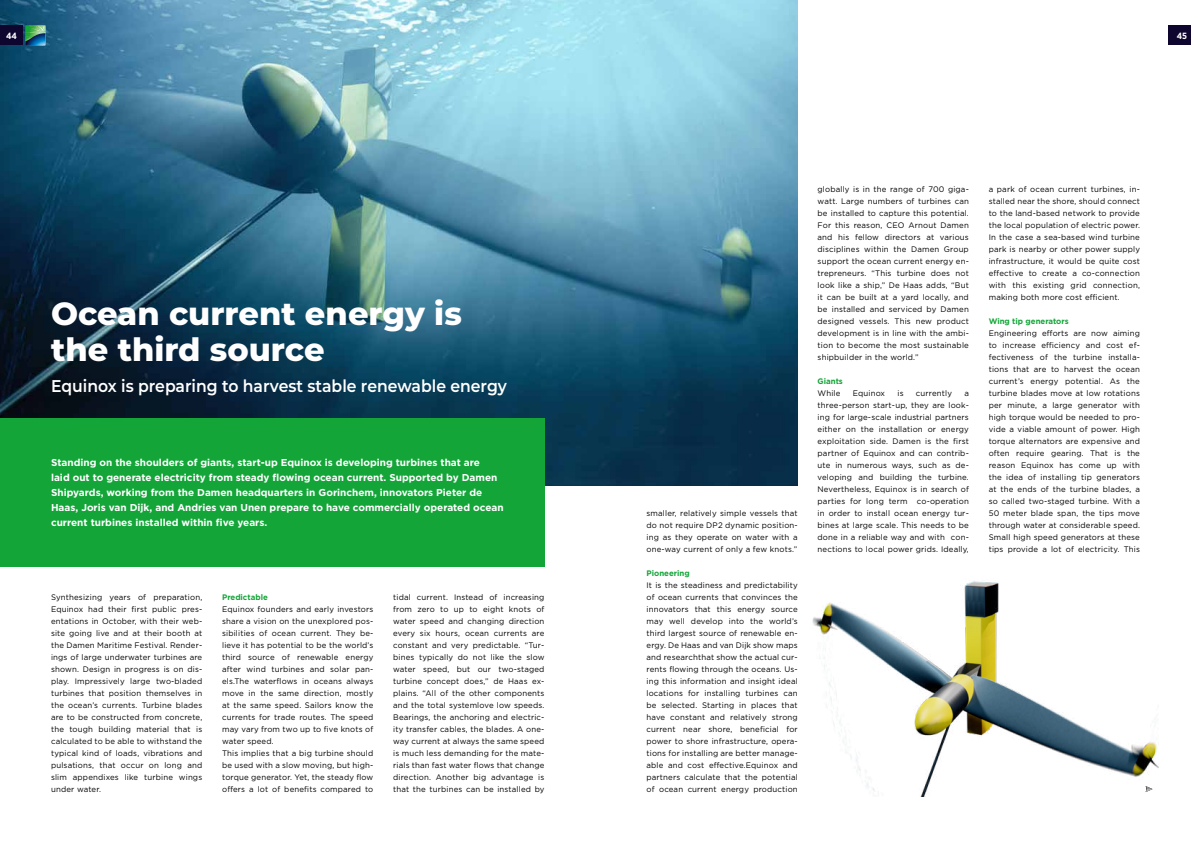
<style>
.page{position:relative;width:1191px;height:842px;background:#fff}
.page>*{position:absolute;margin:0;border:0;box-sizing:border-box;transform-origin:0 0}
.t1{font:800 32px/36px "Montserrat";color:#fff}
.t2{font:600 17px "Montserrat";color:#fff;scale:.92 1}
.t3{font:700 10px/15px "Gotham";color:#fff}
.t4{font:700 9px "Gotham Narrow";color:#fff}
.t5{font:8px/12px "Gotham";letter-spacing:.02em;color:#000;text-align:justify}
.t6{font:700 8px "Gotham";color:#13a538}
</style>
<div class="page">
<img style="left:0;top:0;width:797px;height:485px">
<div style="left:0;top:418px;width:544px;height:148px;background:#13a538"></div>
<div style="left:0;top:26px;width:23px;height:19px;background:#0f062f"></div>
<svg style="left:26px;top:26px;width:20px;height:19px"></svg>
<div style="left:1168px;top:26px;width:23px;height:19px;background:#0f062f"></div>
<img style="left:812px;top:581px;width:346px;height:216px">
<svg style="left:1145px;top:786px;width:7px;height:6px"></svg>
<p class="t4" style="left:6px;top:30px;width:12px">44</p>
<h1 class="t1" style="left:51px;top:294px;width:412px">Ocean current energy is the third source</h1>
<h2 class="t2" style="left:51px;top:374px;width:497px">Equinox is preparing to harvest stable renewable energy</h2>
<p class="t3" style="left:51px;top:455px;width:454px">Standing on the shoulders of giants, start-up Equinox is developing turbines that are<br>laid out to generate electricity from steady flowing ocean current. Supported by Damen Shipyards, working from the Damen headquarters in Gorinchem, innovators Pieter de Haas, Joris van Dijk, and Andries van Unen prepare to have commercially operated ocean current turbines installed within five years.</p>
<p class="t5" style="left:51px;top:591px;width:153px">Synthesizing years of preparation, Equinox had their first public pres&shy;entations in October, with their web&shy;site going live and at their booth at the Damen Maritime Festival. Render&shy;ings of large underwater turbines are shown. Design in progress is on dis&shy;play. Impressively large two-bladed turbines that position themselves in the ocean’s currents. Turbine blades are to be constructed from concrete, the tough building material that is calculated to be able to withstand the typical kind of loads, vibrations and pulsations, that occur on long and slim appendixes like turbine wings under water.</p>
<p class="t6" style="left:222px;top:592px;width:47px">Predictable</p>
<p class="t5" style="left:222px;top:603px;width:153px;text-align:left">Equinox founders and early investors share a vision on the unexplored pos&shy;sibilities of ocean current. They be&shy;lieve it has potential to be the world’s third source of renewable energy after wind turbines and solar pan&shy;els.The waterflows in oceans always move in the same direction, mostly at the same speed. Sailors know the currents for trade routes. The speed may vary from two up to five knots of water speed.<br>This implies that a big turbine should be used with a slow moving, but high&shy;torque generator. Yet, the steady flow offers a lot of benefits compared to</p>
<p class="t5" style="left:393px;top:591px;width:153px">tidal current. Instead of increasing from zero to up to eight knots of water speed and changing direction every six hours, ocean currents are constant and very predictable. “Tur&shy;bines typically do not like the slow water speed, but our two-staged turbine concept does,” de Haas ex&shy;plains. “All of the other components and the total systemlove low speeds.<br>Bearings, the anchoring and electric&shy;ity transfer cables, the blades. A one&shy;way current at always the same speed is much less demanding for the mate&shy;rials than fast water flows that change direction. Another big advantage is that the turbines can be installed by</p>
<p class="t4" style="left:1176px;top:30px;width:12px">45</p>
<p class="t5" style="left:646px;top:507px;width:153px">smaller, relatively simple vessels that do not require DP2 dynamic position&shy;ing as they operate on water with a one-way current of only a few knots.”</p>
<p class="t6" style="left:646px;top:568px;width:45px">Pioneering</p>
<p class="t5" style="left:646px;top:579px;width:153px">It is the steadiness and predictability of ocean currents that convinces the innovators that this energy source may well develop into the world’s third largest source of renewable en&shy;ergy. De Haas and van Dijk show maps and researchthat show the actual cur&shy;rents flowing through the oceans. Us&shy;ing this information and insight ideal locations for installing turbines can be selected. Starting in places that have constant and relatively strong current near shore, beneficial for power to shore infrastructure, opera&shy;tions for installing are better manage&shy;able and cost effective.Equinox and partners calculate that the potential of ocean current energy production</p>
<p class="t5" style="left:817px;top:183px;width:153px">globally is in the range of 700 giga&shy;watt. Large numbers of turbines can be installed to capture this potential.<br>For this reason, CEO Arnout Damen and his fellow directors at various disciplines within the Damen Group support the ocean current energy en&shy;trepreneurs. “This turbine does not look like a ship,” De Haas adds, “But it can be built at a yard locally, and be installed and serviced by Damen designed vessels. This new product development is in line with the ambi&shy;tion to become the most sustainable shipbuilder in the world.”</p>
<p class="t6" style="left:817px;top:376px;width:27px">Giants</p>
<p class="t5" style="left:817px;top:387px;width:24px">While</p>
<p class="t5" style="left:852px;top:387px;width:34px">Equinox</p>
<p class="t5" style="left:897px;top:387px;width:8px">is</p>
<p class="t5" style="left:916px;top:387px;width:38px">currently</p>
<p class="t5" style="left:817px;top:387px;width:153px;text-indent:147px">a three-person start-up, they are look&shy;ing for large-scale industrial partners either on the installation or energy exploitation side. Damen is the first partner of Equinox and can contrib&shy;ute in numerous ways, such as de&shy;veloping and building the turbine.<br>Nevertheless, Equinox is in search of parties for long term co-operation in order to install ocean energy tur&shy;bines at large scale. This needs to be done in a reliable way and with con&shy;nections to local power grids. Ideally,</p>
<p class="t5" style="left:988px;top:183px;width:153px">a park of ocean current turbines, in&shy;stalled near the shore, should connect to the land-based network to provide the local population of electric power.<br>In the case a sea-based wind turbine park is nearby or other power supply infrastructure, it would be quite cost effective to create a co-connection with this existing grid connection, making both more cost efficient.</p>
<p class="t6" style="left:988px;top:316px;width:81px">Wing tip generators</p>
<p class="t5" style="left:988px;top:327px;width:153px">Engineering efforts are now aiming to increase efficiency and cost ef&shy;fectiveness of the turbine installa&shy;tions that are to harvest the ocean current’s energy potential. As the turbine blades move at low rotations per minute, a large generator with high torque would be needed to pro&shy;vide a viable amount of power. High torque alternators are expensive and often require gearing. That is the reason Equinox has come up with the idea of installing tip generators at the ends of the turbine blades, a so called two-staged turbine. With a 50 meter blade span, the tips move through water at considerable speed.<br>Small high speed generators at these tips provide a lot of electricity. This</p>
</div>
